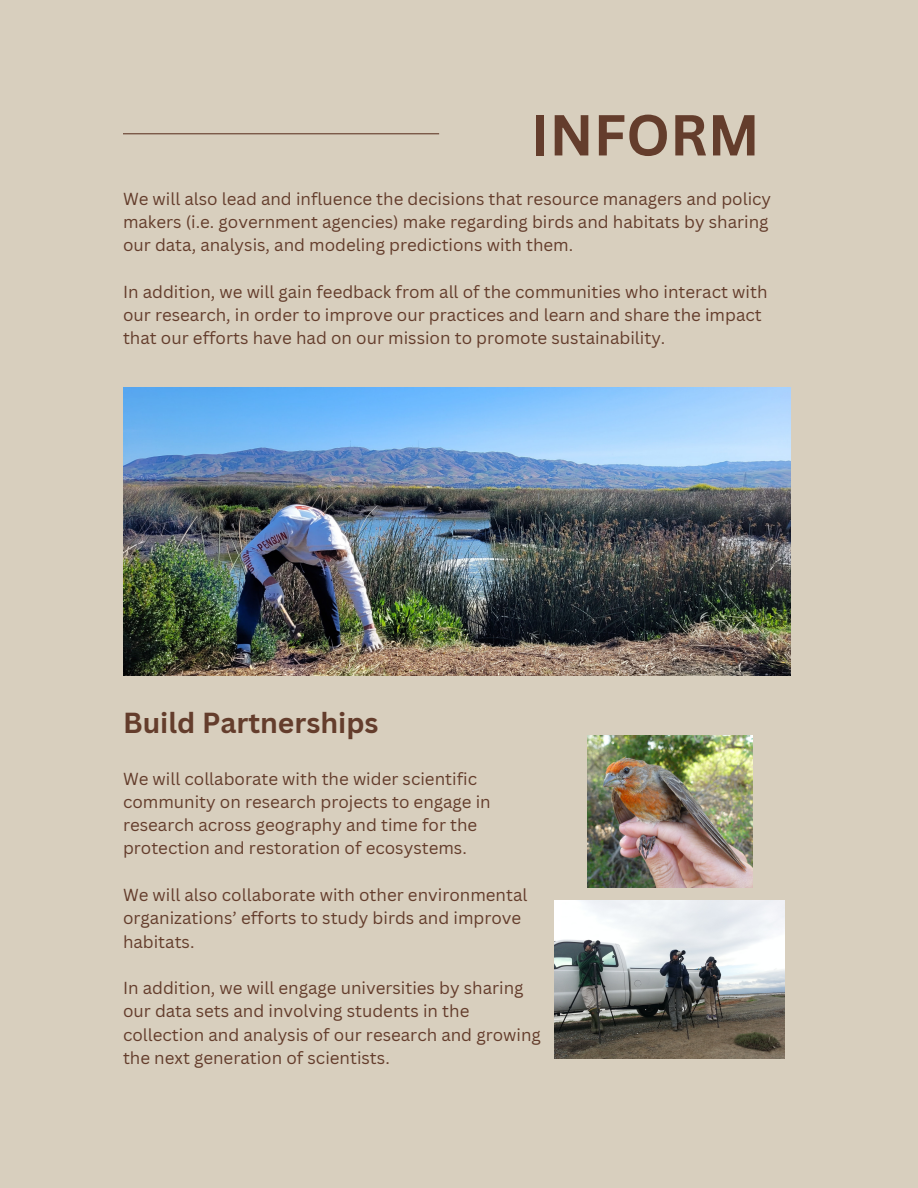
<style>
.page{position:relative;width:918px;height:1188px;background:#d8cfbe}
.page>*{position:absolute;margin:0;border:0;box-sizing:border-box;transform-origin:0 0}
.t1{font:700 56.4px "Canva Sans";color:#643d2c}
.t2{font:700 28.2px "Canva Sans";color:#643d2c}
.t3{font:16.95px/23.2px "Canva Sans";color:#643d2c}
</style>
<div class="page">
<hr style="left:123px;top:133px;width:316px;height:1px;background:#643d2c">
<img style="left:123px;top:388px;width:667px;height:288px">
<img style="left:588px;top:735px;width:164px;height:153px">
<img style="left:555px;top:901px;width:229px;height:157px">
<p class="t1" style="left:531px;top:95px;width:230px">INFORM</p>
<p class="t3" style="left:123px;top:186px;width:650px">We will also lead and influence the decisions that resource managers and policy makers (i.e. government agencies) make regarding birds and habitats by sharing our data, analysis, and modeling predictions with them.</p>
<p class="t3" style="left:123px;top:280px;width:646px">In addition, we will gain feedback from all of the communities who interact with our research, in order to improve our practices and learn and share the impact that our efforts have had on our mission to promote sustainability.</p>
<p class="t2" style="left:123px;top:703px;width:257px">Build Partnerships</p>
<p class="t3" style="left:123px;top:766px;width:369px">We will collaborate with the wider scientific community on research projects to engage in research across geography and time for the protection and restoration of ecosystems.</p>
<p class="t3" style="left:123px;top:883px;width:406px">We will also collaborate with other environmental organizations’ efforts to study birds and improve habitats.</p>
<p class="t3" style="left:123px;top:976px;width:419px">In addition, we will engage universities by sharing our data sets and involving students in the collection and analysis of our research and growing the next generation of scientists.</p>
</div>
